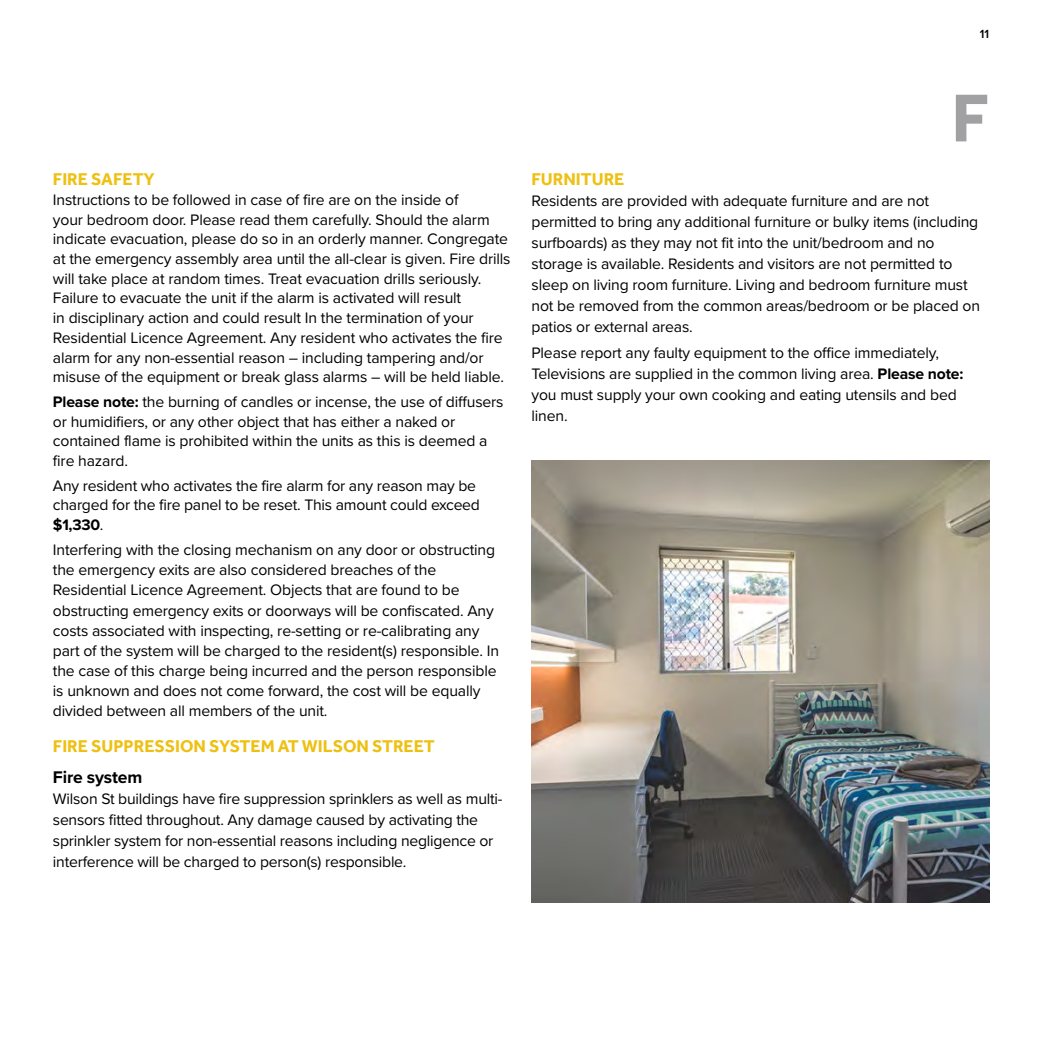
<style>
.page{position:relative;width:1042px;height:1042px;background:#fff}
.page>*{position:absolute;margin:0;border:0;box-sizing:border-box;transform-origin:0 0}
.t1{font:700 70px "Effra";color:#a1a1a4}
.t2{font:700 17.5px "Effra";color:#eec011}
.t3{font:700 17.5px "Proxima Nova";letter-spacing:-.01em;color:#000}
.t4{font:15.75px/19.6px "Proxima Nova";letter-spacing:-.01em;color:#000}
.t5{font:600 12.25px "Proxima Nova";color:#000}
.s1{font-weight:700}
</style>
<div class="page">
<img style="left:531px;top:460px;width:458px;height:442px">
<p class="t5" style="left:980px;top:25px;width:11px">11</p>
<p class="t2" style="left:53px;top:169px;width:103px">FIRE SAFETY</p>
<p class="t4" style="left:53px;top:189px;width:459px">Instructions to be followed in case of fire are on the inside of<br>your bedroom door. Please read them carefully. Should the alarm indicate evacuation, please do so in an orderly manner. Congregate at the emergency assembly area until the all-clear is given. Fire drills will take place at random times. Treat evacuation drills seriously.<br>Failure to evacuate the unit if the alarm is activated will result<br>in disciplinary action and could result In the termination of your Residential Licence Agreement. Any resident who activates the fire alarm for any non-essential reason – including tampering and/or misuse of the equipment or break glass alarms – will be held liable.</p>
<p class="t4" style="left:53px;top:391px;width:452px"><span class="s1">Please note:</span> the burning of candles or incense, the use of diffusers or humidifiers, or any other object that has either a naked or contained flame is prohibited within the units as this is deemed a fire hazard.</p>
<p class="t4" style="left:53px;top:475px;width:428px">Any resident who activates the fire alarm for any reason may be charged for the fire panel to be reset. This amount could exceed <span class="s1">$1,330</span>.</p>
<p class="t4" style="left:53px;top:539px;width:448px;line-height:20.1px">Interfering with the closing mechanism on any door or obstructing the emergency exits are also considered breaches of the Residential Licence Agreement. Objects that are found to be obstructing emergency exits or doorways will be confiscated. Any costs associated with inspecting, re-setting or re-calibrating any part of the system will be charged to the resident(s) responsible. In the case of this charge being incurred and the person responsible is unknown and does not come forward, the cost will be equally divided between all members of the unit.</p>
<p class="t2" style="left:53px;top:736px;width:383px">FIRE SUPPRESSION SYSTEM AT WILSON STREET</p>
<p class="t3" style="left:53px;top:764px;width:91px">Fire system</p>
<p class="t4" style="left:53px;top:787px;width:451px;line-height:21px">Wilson St buildings have fire suppression sprinklers as well as multi&shy;sensors fitted throughout. Any damage caused by activating the sprinkler system for non-essential reasons including negligence or interference will be charged to person(s) responsible.</p>
<h1 class="t1" style="left:951px;top:76px;width:39px">F</h1>
<p class="t2" style="left:531px;top:169px;width:94px">FURNITURE</p>
<p class="t4" style="left:531px;top:190px;width:450px;line-height:21px">Residents are provided with adequate furniture and are not permitted to bring any additional furniture or bulky items (including surfboards) as they may not fit into the unit/bedroom and no storage is available. Residents and visitors are not permitted to sleep on living room furniture. Living and bedroom furniture must not be removed from the common areas/bedroom or be placed on patios or external areas.</p>
<p class="t4" style="left:531px;top:342px;width:433px;line-height:21px">Please report any faulty equipment to the office immediately, Televisions are supplied in the common living area. <span class="s1">Please note: </span>you must supply your own cooking and eating utensils and bed linen.</p>
</div>
